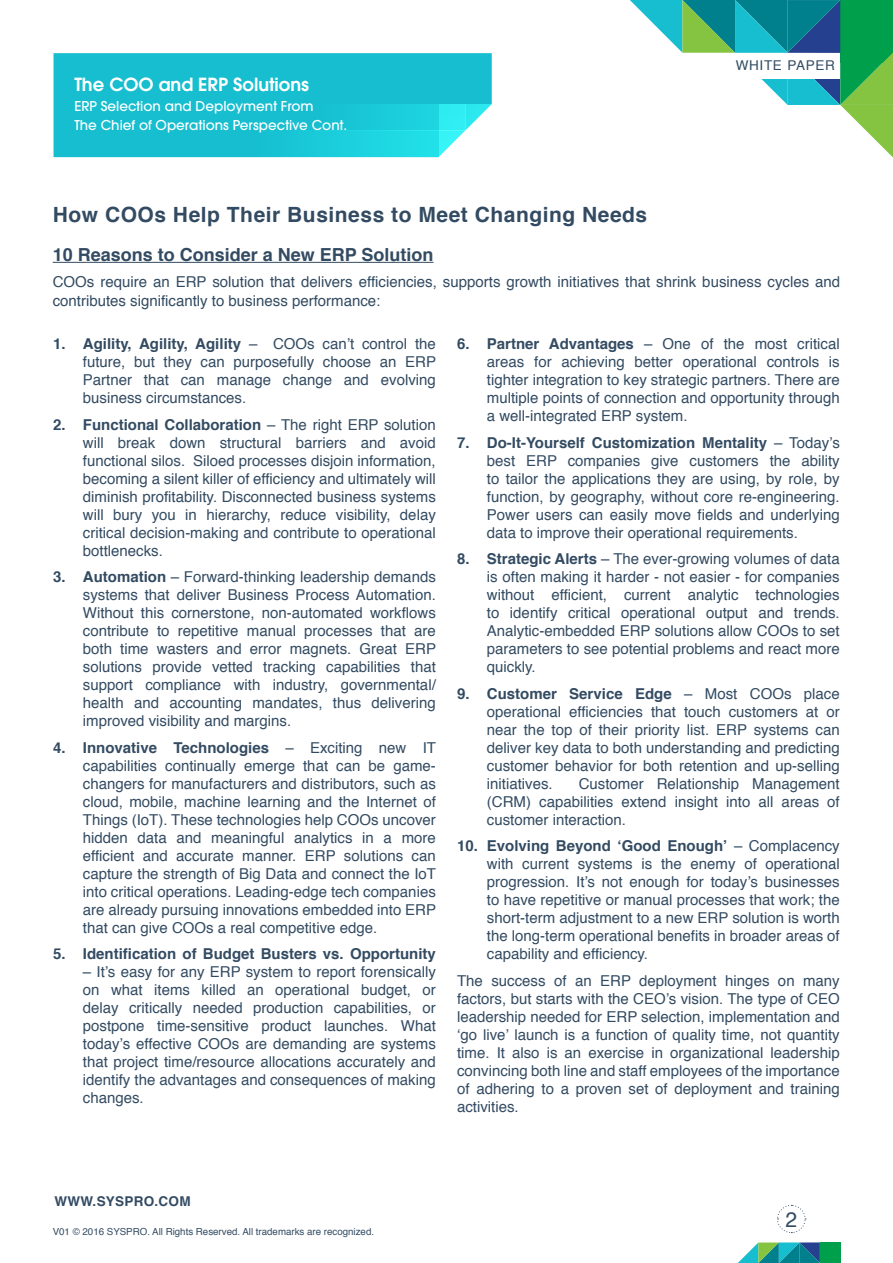
<style>
.page{position:relative;width:893px;height:1263px;background:#fff}
.page>*{position:absolute;margin:0;border:0;box-sizing:border-box;transform-origin:0 0}
.t1{font:700 21px "Helvetica";letter-spacing:.025em;color:#334b62}
.t2{font:21px "Helvetica";color:#334b63}
.t3{font:700 18px "Helvetica";color:#334b62}
.t4{font:600 18px "Avant Garde";color:#fff}
.t5{font:15px/18px "Helvetica";color:#334b62;text-align:justify}
.t6{font:700 15px "Helvetica";color:#334b62}
.t7{font:500 13.5px/19.5px "Avant Garde";color:#fff}
.t8{font:700 13.5px "Helvetica";letter-spacing:.02em;color:#334b63}
.t9{font:13.5px "Helvetica";letter-spacing:.05em;color:#334b63}
.t10{font:9.75px "Helvetica";color:#334b63}
.s1{font-weight:700}
</style>
<div class="page">
<svg style="left:738px;top:1242px;width:102px;height:21px;background:#35a294"></svg>
<svg style="left:630px;top:0;width:263px;height:157px"></svg>
<div style="left:682px;top:53px;width:158px;height:26px;background:#fff"></div>
<div style="left:54px;top:53px;width:438px;height:104px;background:#16becf"></div>
<svg style="left:229px;top:131px;width:263px;height:26px;background:#35d3de"></svg>
<svg style="left:439px;top:131px;width:26px;height:26px"></svg>
<svg style="left:321px;top:104px;width:144px;height:27px;background:#1ed1dd"></svg>
<svg style="left:465px;top:104px;width:27px;height:27px"></svg>
<svg style="left:777px;top:1204px;width:29px;height:29px"></svg>
<hr style="left:53px;top:262px;width:380px;height:1px;background:#334b62">
<p class="t4" style="left:74px;top:73px;width:236px">The COO and ERP Solutions</p>
<p class="t7" style="left:74px;top:96px;width:274px">ERP Selection and Deployment From<br>The Chief of Operations Perspective Cont.</p>
<p class="t9" style="left:736px;top:55px;width:101px">WHITE PAPER</p>
<h1 class="t1" style="left:53px;top:198px;width:596px">How COOs Help Their Business to Meet Changing Needs</h1>
<p class="t3" style="left:53px;top:240px;width:382px">10 Reasons to Consider a New ERP Solution</p>
<p class="t5" style="left:53px;top:274px;width:789px">COOs require an ERP solution that delivers efficiencies, supports growth initiatives that shrink business cycles and contributes significantly to business performance:</p>
<p class="t5" style="left:487px;top:335px;width:354px;text-indent:-30px"><span class="s1">6. Partner Advantages</span> – One of the most critical areas for achieving better operational controls is tighter integration to key strategic partners. There are multiple points of connection and opportunity through a well-integrated ERP system.</p>
<p class="t5" style="left:487px;top:434px;width:354px;text-indent:-30px"><span class="s1">7. Do-It-Yourself Customization Mentality</span> – Today’s best ERP companies give customers the ability to tailor the applications they are using, by role, by function, by geography, without core re-engineering.<br>Power users can easily move fields and underlying data to improve their operational requirements.</p>
<p class="t5" style="left:487px;top:550px;width:354px;text-indent:-30px"><span class="s1">8. Strategic Alerts</span> – The ever-growing volumes of data is often making it harder - not easier - for companies without efficient, current analytic technologies to identify critical operational output and trends.<br>Analytic-embedded ERP solutions allow COOs to set parameters to see potential problems and react more quickly.</p>
<p class="t5" style="left:487px;top:685px;width:354px;text-indent:-30px"><span class="s1">9. Customer Service Edge</span> – Most COOs place operational efficiencies that touch customers at or near the top of their priority list. ERP systems can deliver key data to both understanding and predicting customer behavior for both retention and up-selling initiatives.</p>
<p class="t5" style="left:83px;top:335px;width:355px;text-indent:-30px"><span class="s1">1. Agility, Agility, Agility</span> – COOs can’t control the future, but they can purposefully choose an ERP Partner that can manage change and evolving business circumstances.</p>
<p class="t5" style="left:83px;top:416px;width:354px;text-indent:-30px"><span class="s1">2. Functional Collaboration</span> – The right ERP solution will break down structural barriers and avoid functional silos. Siloed processes disjoin information, becoming a silent killer of efficiency and ultimately will diminish profitability. Disconnected business systems will bury you in hierarchy, reduce visibility, delay critical decision-making and contribute to operational bottlenecks.</p>
<p class="t5" style="left:83px;top:568px;width:355px;text-indent:-30px"><span class="s1">3. Automation</span> – Forward-thinking leadership demands systems that deliver Business Process Automation.<br>Without this cornerstone, non-automated workflows contribute to repetitive manual processes that are both time wasters and error magnets. Great ERP solutions provide vetted tracking capabilities that support compliance with industry, governmental/ health and accounting mandates, thus delivering improved visibility and margins.</p>
<p class="t5" style="left:83px;top:739px;width:355px;text-indent:-30px"><span class="s1">4. Innovative Technologies</span> – Exciting new IT capabilities continually emerge that can be game&shy;changers for manufacturers and distributors, such as cloud, mobile, machine learning and the Internet of Things (IoT). These technologies help COOs uncover hidden data and meaningful analytics in a more efficient and accurate manner. ERP solutions can capture the strength of Big Data and connect the IoT into critical operations. Leading-edge tech companies are already pursuing innovations embedded into ERP that can give COOs a real competitive edge.</p>
<p class="t6" style="left:53px;top:942px;width:384px">5. Identification of Budget Busters vs. Opportunity</p>
<p class="t5" style="left:83px;top:963px;width:354px">– It’s easy for any ERP system to report forensically on what items killed an operational budget, or delay critically needed production capabilities, or postpone time-sensitive product launches. What today’s effective COOs are demanding are systems that project time/resource allocations accurately and identify the advantages and consequences of making changes.</p>
<p class="t5" style="left:487px;top:775px;width:354px;text-indent:92px">Customer Relationship Management (CRM) capabilities extend insight into all areas of customer interaction.</p>
<p class="t5" style="left:487px;top:837px;width:354px;text-indent:-30px"><span class="s1">10. Evolving Beyond ‘Good Enough’</span> – Complacency with current systems is the enemy of operational progression. It’s not enough for today’s businesses to have repetitive or manual processes that work; the short-term adjustment to a new ERP solution is worth the long-term operational benefits in broader areas of capability and efficiency.</p>
<p class="t5" style="left:457px;top:972px;width:384px">The success of an ERP deployment hinges on many factors, but starts with the CEO’s vision. The type of CEO leadership needed for ERP selection, implementation and ‘go live’ launch is a function of quality time, not quantity time. It also is an exercise in organizational leadership convincing both line and staff employees of the importance of adhering to a proven set of deployment and training activities.</p>
<p class="t8" style="left:54px;top:1190px;width:138px">WWW.SYSPRO.COM</p>
<p class="t10" style="left:53px;top:1224px;width:323px">V01 © 2016 SYSPRO. All Rights Reserved. All trademarks are recognized.</p>
<h1 class="t2" style="left:785px;top:1203px;width:13px">2</h1>
</div>
